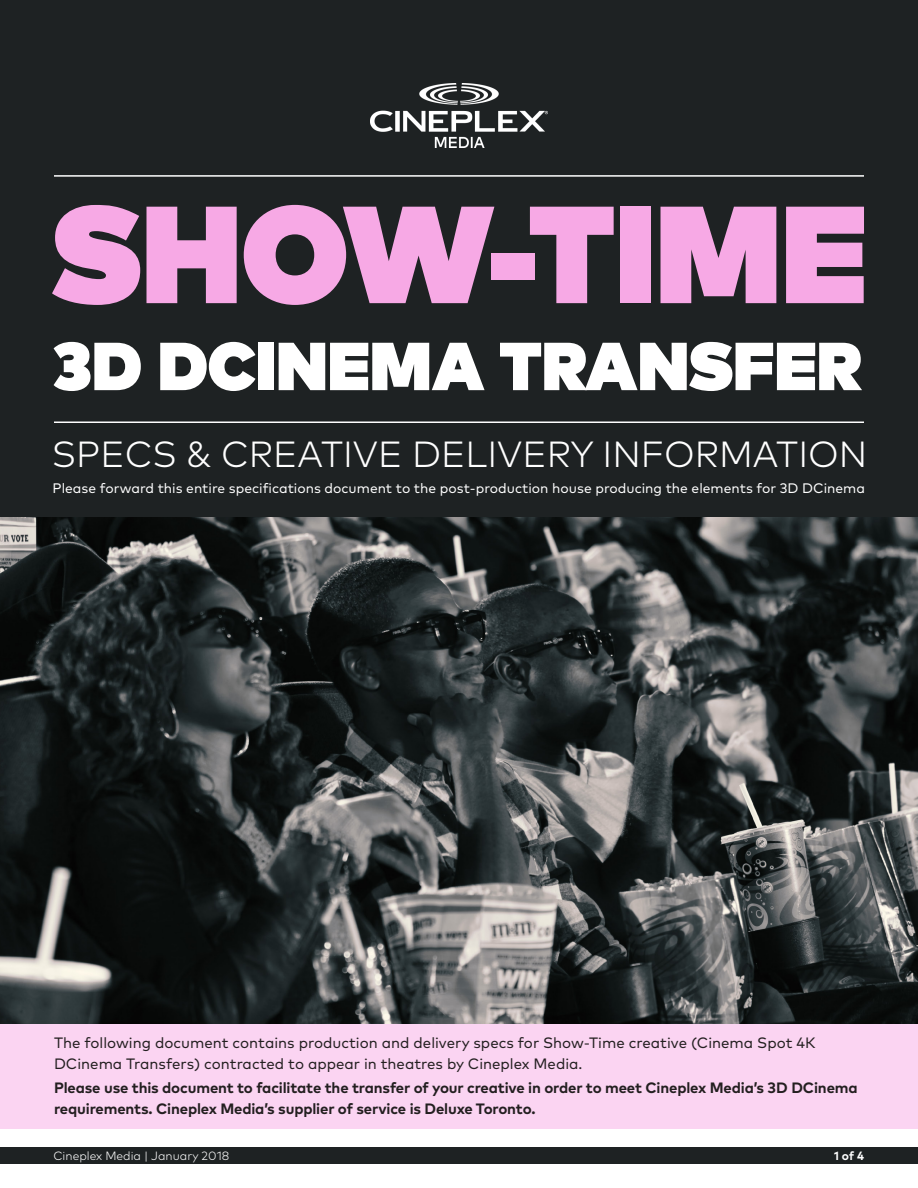
<style>
.page{position:relative;width:918px;height:1188px;background:#fff}
.page>*{position:absolute;margin:0;border:0;box-sizing:border-box;transform-origin:0 0}
.Main_Title{font:900 137.85px "Mark OT";letter-spacing:.01em;color:#f7a9e5}
.Main_Title-2{font:900 67.8px "Mark OT";letter-spacing:.01em;color:#fff}
.Subtitle{font:300 36.3px "Mark OT";color:#fff}
.t1{font:700 15px/21px "Mark OT";letter-spacing:-.01em;color:#231f20}
.TitlePage-Copy{font:15px/21px "Mark OT";color:#231f20}
.TitlePage-Copy-2{font:13.8px "Mark OT";color:#fff}
.t2{font:300 12px "Mark OT";color:#fff}
.t3{font:700 12px "Mark OT";color:#fff}
</style>
<div class="page">
<img style="left:0;top:516px;width:918px;height:508px">
<div style="left:0;top:1148px;width:918px;height:16px;background:#1e2223"></div>
<div style="left:0;top:0;width:918px;height:516px;background:#1e2223"></div>
<hr style="left:54px;top:175px;width:810px;height:2px;background:#fff">
<hr style="left:54px;top:422px;width:810px;height:1px;background:#fff">
<div style="left:0;top:1024px;width:918px;height:105px;background:#fbd4f2"></div>
<img style="left:371px;top:84px;width:176px;height:63px">
<p class="Main_Title" style="left:53px;top:160px;width:815px">SHOW-TIME</p>
<p class="Main_Title-2" style="left:53px;top:320px;width:810px">3D DCINEMA TRANSFER</p>
<p class="Subtitle" style="left:52px;top:433px;width:817px">SPECS &amp; CREATIVE DELIVERY INFORMATION</p>
<p class="TitlePage-Copy-2" style="left:53px;top:479px;width:814px">Please forward this entire specifications document to the post-production house producing the elements for 3D DCinema</p>
<p class="TitlePage-Copy" style="left:54px;top:1032px;width:763px">The following document contains production and delivery specs for Show-Time creative (Cinema Spot 4K<br>DCinema Transfers) contracted to appear in theatres by Cineplex Media.</p>
<p class="t1" style="left:54px;top:1077px;width:805px">Please use this document to facilitate the transfer of your creative in order to meet Cineplex Media’s 3D DCinema requirements. Cineplex Media’s supplier of service is Deluxe Toronto.</p>
<p class="t2" style="left:53px;top:1148px;width:177px">Cineplex Media | January 2018</p>
<p class="t3" style="left:834px;top:1148px;width:32px">1 of 4</p>
</div>
